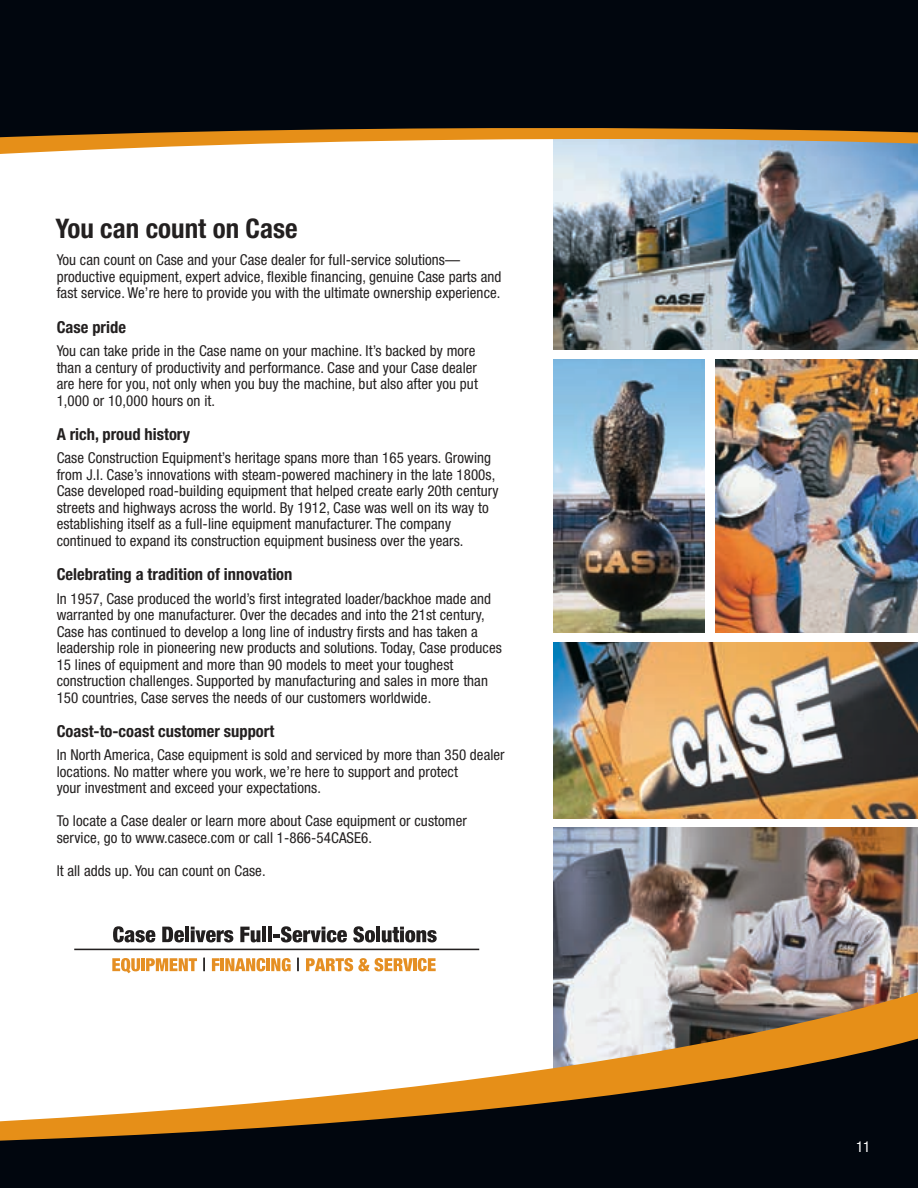
<style>
.page{position:relative;width:918px;height:1188px;background:#fff}
.page>*{position:absolute;margin:0;border:0;box-sizing:border-box;transform-origin:0 0}
.t1{font:700 condensed 27px "Helvetica Neue";color:#232020}
.t2{font:700 condensed 16.5px "Helvetica Neue";color:#232020}
.t3{font:condensed 15px/16.5px "Helvetica Neue";letter-spacing:.005em;color:#232020}
.t4{font:condensed 15px "Helvetica Neue";color:#fff}
</style>
<div class="page">
<img style="left:554px;top:278px;width:364px;height:72px">
<img style="left:554px;top:828px;width:364px;height:156px">
<img style="left:554px;top:360px;width:151px;height:273px">
<img style="left:716px;top:360px;width:202px;height:273px">
<img style="left:554px;top:642px;width:364px;height:177px">
<img style="left:553px;top:984px;width:365px;height:47px">
<img style="left:553px;top:236px;width:365px;height:42px">
<svg style="left:0;top:0;width:918px;height:236px;fill:#01060e"></svg>
<svg style="left:0;top:1031px;width:918px;height:157px;fill:#01060e"></svg>
<svg style="left:113px;top:926px;width:42px;height:16px"></svg>
<svg style="left:162px;top:927px;width:22px;height:15px"></svg>
<hr style="left:185px;top:927px;width:4px;height:15px;background:#221f1f">
<svg style="left:191px;top:927px;width:42px;height:15px"></svg>
<svg style="left:240px;top:927px;width:20px;height:15px"></svg>
<hr style="left:262px;top:927px;width:4px;height:15px;background:#221f1f">
<hr style="left:268px;top:927px;width:4px;height:15px;background:#221f1f">
<svg style="left:273px;top:926px;width:74px;height:16px"></svg>
<svg style="left:353px;top:926px;width:22px;height:16px"></svg>
<hr style="left:376px;top:927px;width:4px;height:15px;background:#221f1f">
<svg style="left:382px;top:927px;width:55px;height:15px"></svg>
<svg style="left:112px;top:958px;width:28px;height:15px"></svg>
<hr style="left:141px;top:958px;width:4px;height:13px;background:#e58f23">
<svg style="left:146px;top:958px;width:51px;height:13px"></svg>
<svg style="left:212px;top:958px;width:53px;height:13px"></svg>
<hr style="left:266px;top:958px;width:4px;height:13px;background:#e58f23">
<svg style="left:271px;top:958px;width:20px;height:13px"></svg>
<svg style="left:306px;top:958px;width:130px;height:13px"></svg>
<hr style="left:74px;top:949px;width:405px;height:1px;background:#221f1f">
<svg style="left:203px;top:958px;width:2px;height:13px"></svg>
<svg style="left:297px;top:958px;width:2px;height:13px"></svg>
<h1 class="t1" style="left:56px;top:218px;width:244px">You can count on Case</h1>
<p class="t3" style="left:57px;top:253px;width:446px">You can count on Case and your Case dealer for full-service solutions— productive equipment, expert advice, flexible financing, genuine Case parts and fast service. We’re here to provide you with the ultimate ownership experience.</p>
<p class="t2" style="left:57px;top:321px;width:71px">Case pride</p>
<p class="t3" style="left:57px;top:344px;width:423px">You can take pride in the Case name on your machine. It’s backed by more than a century of productivity and performance. Case and your Case dealer are here for you, not only when you buy the machine, but also after you put 1,000 or 10,000 hours on it.</p>
<p class="t2" style="left:57px;top:428px;width:135px">A rich, proud history</p>
<p class="t3" style="left:57px;top:451px;width:443px">Case Construction Equipment’s heritage spans more than 165 years. Growing from J.I. Case’s innovations with steam-powered machinery in the late 1800s, Case developed road-building equipment that helped create early 20th century streets and highways across the world. By 1912, Case was well on its way to establishing itself as a full-line equipment manufacturer. The company continued to expand its construction equipment business over the years.</p>
<p class="t2" style="left:57px;top:569px;width:237px">Celebrating a tradition of innovation</p>
<p class="t3" style="left:57px;top:591px;width:447px">In 1957, Case produced the world’s first integrated loader/backhoe made and warranted by one manufacturer. Over the decades and into the 21st century, Case has continued to develop a long line of industry firsts and has taken a leadership role in pioneering new products and solutions. Today, Case produces 15 lines of equipment and more than 90 models to meet your toughest construction challenges. Supported by manufacturing and sales in more than 150 countries, Case serves the needs of our customers worldwide.</p>
<p class="t2" style="left:57px;top:725px;width:219px">Coast-to-coast customer support</p>
<p class="t3" style="left:57px;top:748px;width:450px">In North America, Case equipment is sold and serviced by more than 350 dealer locations. No matter where you work, we’re here to support and protect<br>your investment and exceed your expectations.</p>
<p class="t3" style="left:57px;top:814px;width:412px">To locate a Case dealer or learn more about Case equipment or customer service, go to www.casece.com or call 1-866-54CASE6.</p>
<p class="t3" style="left:57px;top:864px;width:210px">It all adds up. You can count on Case.</p>
<p class="t4" style="left:856px;top:1141px;width:16px">11</p>
</div>
